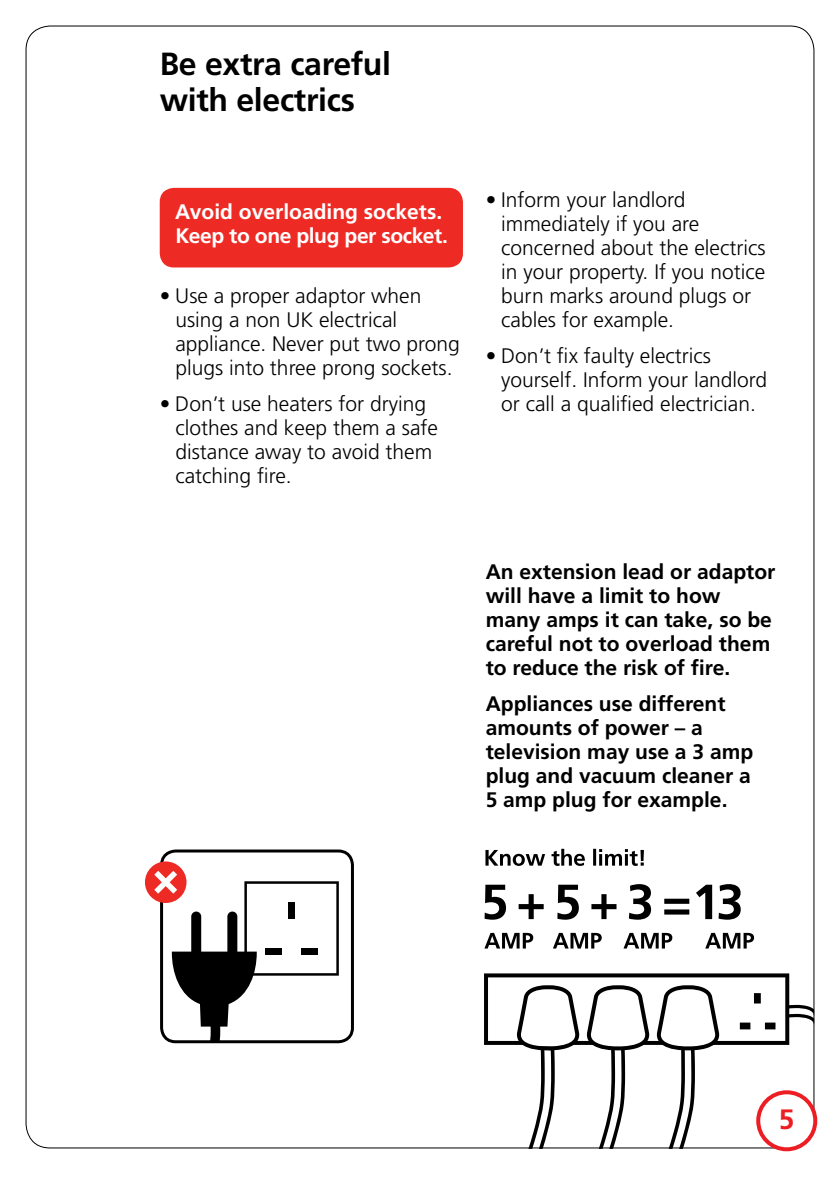
<style>
.page{position:relative;width:840px;height:1191px;background:#fff}
.page>*{position:absolute;margin:0;border:0;box-sizing:border-box;transform-origin:0 0}
.t1{font:700 32px/36px "Frutiger";letter-spacing:-.01em;color:#000}
.t2{font:700 28px "Frutiger";color:#ed1d24}
.t3{font:300 21px/24px "Frutiger";color:#000}
.t4{font:700 21px/24px "Frutiger";color:#000}
.t5{font:700 21px/24px "Frutiger";color:#fff}
</style>
<div class="page">
<div style="left:160px;top:188px;width:302px;height:79px;background:#ee2a24;border-radius:14px"></div>
<div style="left:145px;top:861px;width:41px;height:42px;background:#ee2a24;border-radius:50%"></div>
<svg style="left:154px;top:849px;width:200px;height:194px"></svg>
<svg style="left:484px;top:884px;width:256px;height:35px"></svg>
<svg style="left:484px;top:933px;width:269px;height:15px"></svg>
<svg style="left:485px;top:848px;width:158px;height:18px"></svg>
<svg style="left:484px;top:973px;width:329px;height:175px"></svg>
<div style="left:757px;top:1092px;width:57px;height:57px;background:#fff;border-radius:50%"></div>
<div style="left:755px;top:1090px;width:61px;height:61px;border:4px solid #ed1d24;border-radius:50%"></div>
<h1 class="t1" style="left:160px;top:46px;width:233px">Be extra careful with electrics</h1>
<p class="t5" style="left:175px;top:200px;width:274px">Avoid overloading sockets.<br>Keep to one plug per socket.</p>
<p class="t3" style="left:175px;top:284px;width:286px;text-indent:-16px">• Use a proper adaptor when using a non UK electrical appliance. Never put two prong plugs into three prong sockets.</p>
<p class="t3" style="left:175px;top:392px;width:264px;text-indent:-16px">• Don’t use heaters for drying clothes and keep them a safe distance away to avoid them catching fire.</p>
<p class="t3" style="left:501px;top:188px;width:266px;text-indent:-16px">• Inform your landlord immediately if you are concerned about the electrics in your property. If you notice burn marks around plugs or cables for example.</p>
<p class="t3" style="left:501px;top:344px;width:267px;text-indent:-16px">• Don’t fix faulty electrics yourself. Inform your landlord or call a qualified electrician.</p>
<p class="t4" style="left:485px;top:560px;width:291px">An extension lead or adaptor will have a limit to how many amps it can take, so be careful not to overload them to reduce the risk of fire.</p>
<p class="t4" style="left:485px;top:692px;width:269px">Appliances use different amounts of power – a television may use a 3 amp plug and vacuum cleaner a<br>5 amp plug for example.</p>
<h2 class="t2" style="left:778px;top:1103px;width:17px">5</h2>
</div>
